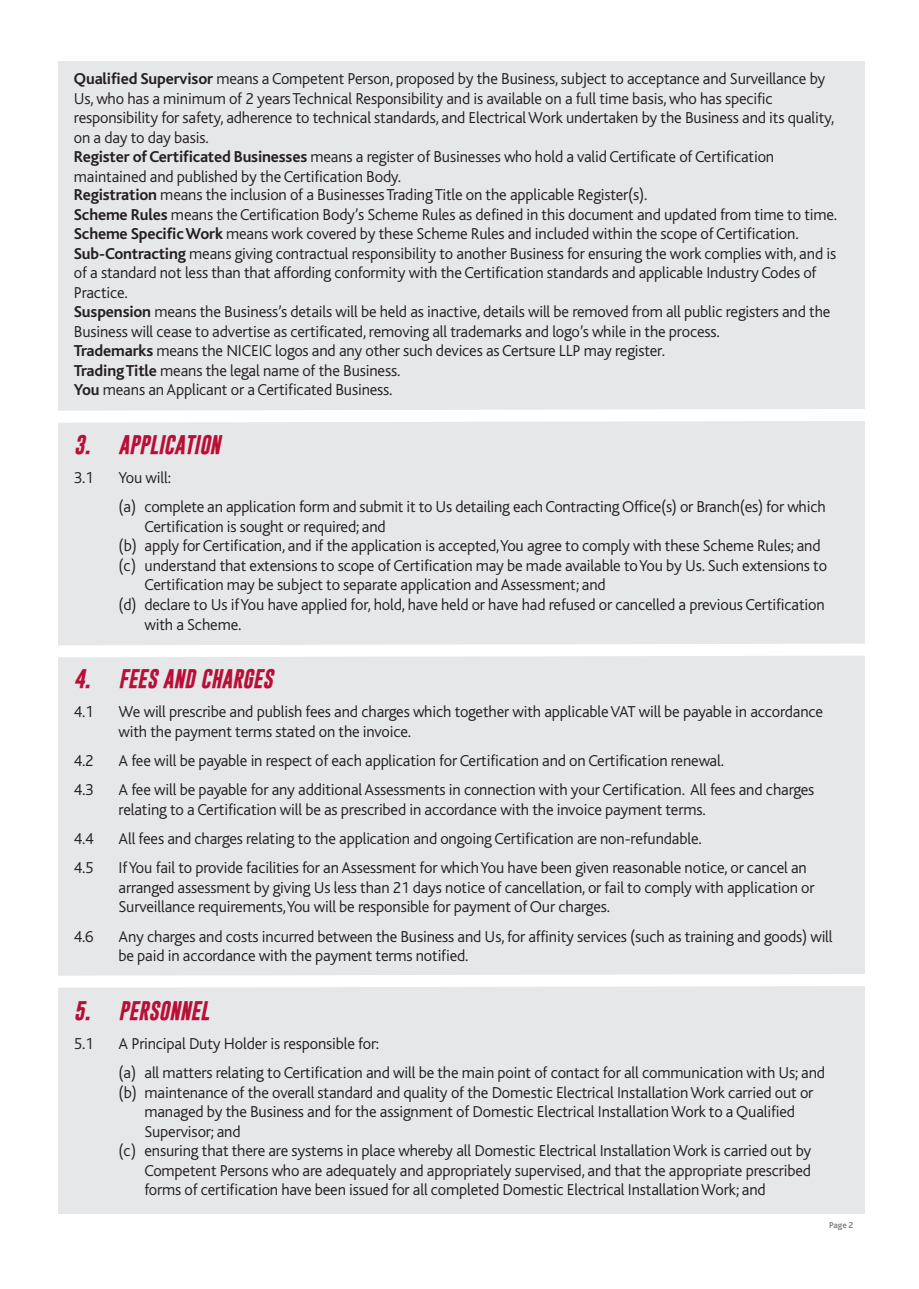
<style>
.page{position:relative;width:919px;height:1289px;background:#fff}
.page>*{position:absolute;margin:0;border:0;box-sizing:border-box;transform-origin:0 0}
.t1{font:italic 700 19.5px "Gobold";color:#b90f36}
.t2{font:300 16.5px/19.5px "Bliss";letter-spacing:-.01em;color:#231f20}
.t3{font:700 9px "Bliss";color:#808285}
.s1{font-weight:700}
</style>
<div class="page">
<div style="left:58px;top:904px;width:806px;height:309px;background:#e6e7e9"></div>
<div style="left:58px;top:598px;width:806px;height:318px;background:#e6e7e9"></div>
<div style="left:58px;top:61px;width:806px;height:547px;background:#e6e7e9"></div>
<svg style="left:58px;top:403px;width:807px;height:25px"></svg>
<svg style="left:58px;top:637px;width:807px;height:26px"></svg>
<svg style="left:58px;top:968px;width:807px;height:25px"></svg>
<p class="t2" style="left:74px;top:70px;width:764px"><span class="s1">Qualified Supervisor</span> means a Competent Person, proposed by the Business, subject to acceptance and Surveillance by Us, who has a minimum of 2 years Technical Responsibility and is available on a full time basis, who has specific responsibility for safety, adherence to technical standards, and Electrical Work undertaken by the Business and its quality, on a day to day basis.<br><span class="s1">Register of Certificated Businesses</span> means a register of Businesses who hold a valid Certificate of Certification maintained and published by the Certification Body.<br><span class="s1">Registration</span> means the inclusion of a Businesses Trading Title on the applicable Register(s).<br><span class="s1">Scheme Rules</span> means the Certification Body’s Scheme Rules as defined in this document and updated from time to time.<br><span class="s1">Scheme Specific Work</span> means work covered by these Scheme Rules and included within the scope of Certification.<br><span class="s1">Sub-Contracting</span> means giving contractual responsibility to another Business for ensuring the work complies with, and is of a standard not less than that affording conformity with the Certification standards and applicable Industry Codes of Practice.<br><span class="s1">Suspension</span> means the Business’s details will be held as inactive, details will be removed from all public registers and the Business will cease to advertise as certificated, removing all trademarks and logo’s while in the process.<br><span class="s1">Trademarks</span> means the NICEIC logos and any other such devices as Certsure LLP may register.<br><span class="s1">Trading Title</span> means the legal name of the Business.<br><span class="s1">You</span> means an Applicant or a Certificated Business.</p>
<p class="t1" style="left:74px;top:436px;width:148px">3. APPLICATION</p>
<p class="t2" style="left:74px;top:469px;width:21px">3.1</p>
<p class="t2" style="left:119px;top:464px;width:708px;line-height:29.2px">You will:<br>(a) complete an application form and submit it to Us detailing each Contracting Office(s) or Branch(es) for which</p>
<p class="t2" style="left:144px;top:518px;width:243px">Certification is sought or required; and</p>
<p class="t2" style="left:119px;top:538px;width:703px">(b) apply for Certification, and if the application is accepted, You agree to comply with these Scheme Rules; and</p>
<p class="t2" style="left:119px;top:557px;width:710px">(c) understand that extensions to scope of Certification may be made available to You by Us. Such extensions to</p>
<p class="t2" style="left:144px;top:577px;width:463px">Certification may be subject to separate application and Assessment; and</p>
<p class="t2" style="left:119px;top:596px;width:707px">(d) declare to Us if You have applied for, hold, have held or have had refused or cancelled a previous Certification</p>
<p class="t2" style="left:144px;top:616px;width:98px">with a Scheme.</p>
<p class="t1" style="left:74px;top:670px;width:200px">4. FEES AND CHARGES</p>
<p class="t2" style="left:74px;top:703px;width:21px">4.1</p>
<p class="t2" style="left:118px;top:703px;width:706px">We will prescribe and publish fees and charges which together with applicable VAT will be payable in accordance with the payment terms stated on the invoice.</p>
<p class="t2" style="left:74px;top:752px;width:21px">4.2</p>
<p class="t2" style="left:119px;top:752px;width:607px">A fee will be payable in respect of each application for Certification and on Certification renewal.</p>
<p class="t2" style="left:74px;top:781px;width:21px">4.3</p>
<p class="t2" style="left:118px;top:781px;width:697px">A fee will be payable for any additional Assessments in connection with your Certification. All fees and charges relating to a Certification will be as prescribed in accordance with the invoice payment terms.</p>
<p class="t2" style="left:74px;top:830px;width:21px">4.4</p>
<p class="t2" style="left:119px;top:830px;width:584px">All fees and charges relating to the application and ongoing Certification are non-refundable.</p>
<p class="t2" style="left:74px;top:859px;width:21px">4.5</p>
<p class="t2" style="left:118px;top:859px;width:697px">If You fail to provide facilities for an Assessment for which You have been given reasonable notice, or cancel an arranged assessment by giving Us less than 21 days notice of cancellation, or fail to comply with application or<br>Surveillance requirements, You will be responsible for payment of Our charges.</p>
<p class="t2" style="left:74px;top:928px;width:21px">4.6</p>
<p class="t2" style="left:118px;top:928px;width:715px">Any charges and costs incurred between the Business and Us, for affinity services (such as training and goods) will be paid in accordance with the payment terms notified.</p>
<p class="t1" style="left:74px;top:1001px;width:137px">5. PERSONNEL</p>
<p class="t2" style="left:74px;top:1035px;width:21px">5.1</p>
<p class="t2" style="left:119px;top:1030px;width:708px;line-height:29.2px">A Principal Duty Holder is responsible for:<br>(a) all matters relating to Certification and will be the main point of contact for all communication with Us; and</p>
<p class="t2" style="left:119px;top:1084px;width:696px">(b) maintenance of the overall standard and quality of the Domestic Electrical Installation Work carried out or</p>
<p class="t2" style="left:144px;top:1103px;width:652px">managed by the Business and for the assignment of Domestic Electrical Installation Work to a Qualified</p>
<p class="t2" style="left:144px;top:1123px;width:98px">Supervisor; and</p>
<p class="t2" style="left:119px;top:1142px;width:694px">(c) ensuring that there are systems in place whereby all Domestic Electrical Installation Work is carried out by</p>
<p class="t2" style="left:144px;top:1162px;width:668px">Competent Persons who are adequately and appropriately supervised, and that the appropriate prescribed</p>
<p class="t2" style="left:144px;top:1181px;width:622px">forms of certification have been issued for all completed Domestic Electrical Installation Work; and</p>
<p class="t3" style="left:829px;top:1221px;width:26px">Page 2</p>
</div>
